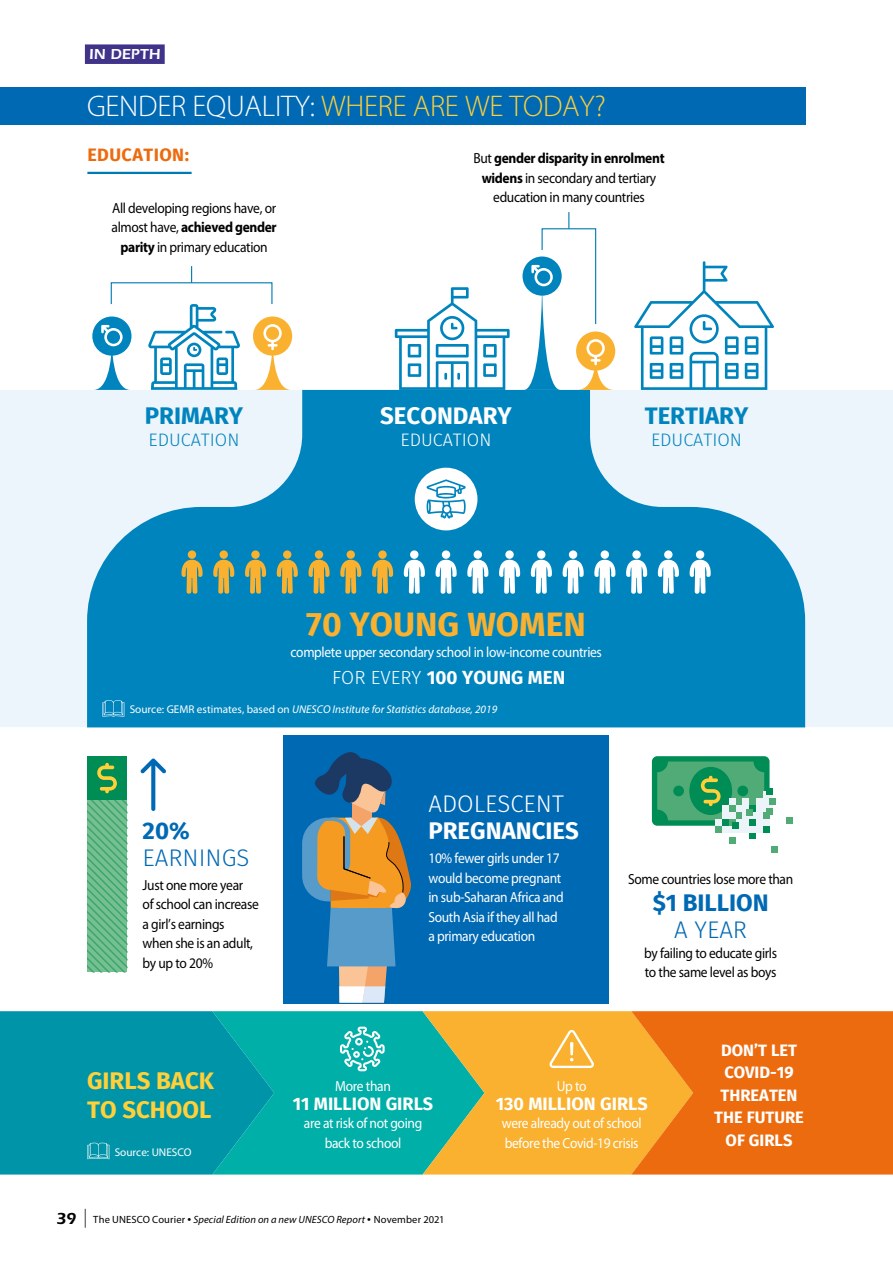
<style>
.page{position:relative;width:893px;height:1263px;background:#fff}
.page>*{position:absolute;margin:0;border:0;box-sizing:border-box;transform-origin:0 0}
.t1{font:700 33.75px "Fira Sans";color:#f9b12f}
.t2{font:300 30px "Myriad Pro";letter-spacing:-.01em;color:#ffd038}
.t3{font:700 24px "Fira Sans";color:#fff}
.t4{font:700 24px/28.8px "Fira Sans";color:#ffd038}
.t5{font:700 24px "Fira Sans";color:#0084bd}
.t6{font:300 24px "Fira Sans";color:#0069b4}
.t7{font:700 24px "Fira Sans";color:#0069b4}
.t8{font:300 24px "Fira Sans";color:#fff}
.t9{font:700 18.9px "Fira Sans";color:#fff}
.t10{font:700 18px "Fira Sans";color:#fff}
.t11{font:300 18px "Fira Sans";color:#0084bd}
.t12{font:700 18px "Fira Sans";letter-spacing:.025em;color:#ec6b0f}
.t13{font:300 18px "Fira Sans";color:#fff}
.t14{font:700 16.5px/22.5px "Fira Sans";color:#fff;text-align:center}
.t15{font:600 16.5px "ITC Eras Std";color:#000}
.t16{font:600 15px "ITC Eras Std";letter-spacing:.01em;color:#fff}
.t17{font:14.7px/19.5px "Myriad Pro";letter-spacing:-.025em;color:#020203;text-align:center;scale:.92 1}
.t18{font:14.7px/19.5px "Myriad Pro";letter-spacing:-.025em;color:#fff;scale:.92 1}
.t19{font:italic 11.25px "Myriad Pro";color:#fff}
.t20{font:11.25px "Myriad Pro";color:#fff}
.t21{font:italic 10.5px "Myriad Pro";letter-spacing:.01em;color:#000}
.s1{color:#fff}
.s2{font-weight:700}
.s3{font-weight:300}
.s4{font-style:normal}
.s5{font-style:normal;font-size:18.9px}
.s6{font-style:normal;font-size:13.5px}
</style>
<div class="page">
<div style="left:283px;top:735px;width:326px;height:269px;background:#0069b4"></div>
<div style="left:805px;top:390px;width:88px;height:337px;background:#ecf4fc"></div>
<div style="left:0;top:390px;width:87px;height:337px;background:#ecf4fc"></div>
<svg style="left:87px;top:390px;width:718px;height:337px;background:#389ecc"></svg>
<hr style="left:87px;top:172px;width:105px;height:2px;background:#007ab4">
<div style="left:0;top:87px;width:805px;height:38px;background:#0069b4"></div>
<svg style="left:395px;top:287px;width:115px;height:103px"></svg>
<svg style="left:634px;top:261px;width:140px;height:129px"></svg>
<svg style="left:148px;top:305px;width:92px;height:85px"></svg>
<div style="left:410px;top:550px;width:8px;height:9px;background:#fff;border-radius:50%"></div>
<svg style="left:404px;top:559px;width:21px;height:35px"></svg>
<div style="left:442px;top:550px;width:8px;height:9px;background:#fff;border-radius:50%"></div>
<svg style="left:435px;top:559px;width:22px;height:35px"></svg>
<div style="left:474px;top:550px;width:8px;height:9px;background:#fff;border-radius:50%"></div>
<svg style="left:467px;top:559px;width:22px;height:35px"></svg>
<div style="left:505px;top:550px;width:9px;height:9px;background:#fff;border-radius:50%"></div>
<svg style="left:499px;top:559px;width:21px;height:35px"></svg>
<div style="left:537px;top:550px;width:8px;height:9px;background:#fff;border-radius:50%"></div>
<svg style="left:531px;top:559px;width:21px;height:35px"></svg>
<div style="left:569px;top:550px;width:8px;height:9px;background:#fff;border-radius:50%"></div>
<svg style="left:562px;top:559px;width:22px;height:35px"></svg>
<div style="left:601px;top:550px;width:8px;height:9px;background:#fff;border-radius:50%"></div>
<svg style="left:594px;top:559px;width:22px;height:35px"></svg>
<div style="left:188px;top:550px;width:8px;height:9px;background:#f9b12f;border-radius:50%"></div>
<svg style="left:181px;top:559px;width:22px;height:35px"></svg>
<div style="left:220px;top:550px;width:8px;height:9px;background:#f9b12f;border-radius:50%"></div>
<svg style="left:213px;top:559px;width:22px;height:35px"></svg>
<div style="left:251px;top:550px;width:9px;height:9px;background:#f9b12f;border-radius:50%"></div>
<svg style="left:245px;top:559px;width:21px;height:35px"></svg>
<div style="left:283px;top:550px;width:8px;height:9px;background:#f9b12f;border-radius:50%"></div>
<svg style="left:277px;top:559px;width:21px;height:35px"></svg>
<div style="left:315px;top:550px;width:8px;height:9px;background:#f9b12f;border-radius:50%"></div>
<svg style="left:308px;top:559px;width:22px;height:35px"></svg>
<div style="left:347px;top:550px;width:8px;height:9px;background:#f9b12f;border-radius:50%"></div>
<svg style="left:340px;top:559px;width:22px;height:35px"></svg>
<div style="left:378px;top:550px;width:9px;height:9px;background:#f9b12f;border-radius:50%"></div>
<svg style="left:372px;top:559px;width:21px;height:35px"></svg>
<div style="left:632px;top:550px;width:9px;height:9px;background:#fff;border-radius:50%"></div>
<svg style="left:626px;top:559px;width:21px;height:35px"></svg>
<div style="left:664px;top:550px;width:8px;height:9px;background:#fff;border-radius:50%"></div>
<svg style="left:658px;top:559px;width:21px;height:35px"></svg>
<div style="left:696px;top:550px;width:8px;height:9px;background:#fff;border-radius:50%"></div>
<svg style="left:690px;top:559px;width:21px;height:35px"></svg>
<div style="left:415px;top:468px;width:62px;height:62px;background:#fff;border-radius:50%"></div>
<svg style="left:427px;top:479px;width:39px;height:39px"></svg>
<svg style="left:92px;top:316px;width:39px;height:40px"></svg>
<svg style="left:93px;top:325px;width:37px;height:65px"></svg>
<div style="left:253px;top:316px;width:39px;height:40px;background:#f9b12f;border-radius:50%"></div>
<svg style="left:254px;top:324px;width:37px;height:66px"></svg>
<svg style="left:522px;top:256px;width:40px;height:40px"></svg>
<svg style="left:140px;top:758px;width:26px;height:53px"></svg>
<div style="left:749px;top:832px;width:7px;height:7px;background:#008c55"></div>
<div style="left:763px;top:792px;width:9px;height:16px;background:#ecf4f9"></div>
<div style="left:769px;top:798px;width:7px;height:7px;background:#51ab76"></div>
<div style="left:766px;top:808px;width:6px;height:7px;background:#51ab76"></div>
<div style="left:786px;top:817px;width:6px;height:7px;background:#51ab76"></div>
<div style="left:729px;top:837px;width:7px;height:7px;background:#51ab76"></div>
<div style="left:771px;top:846px;width:6px;height:7px;background:#51ab76"></div>
<svg style="left:652px;top:756px;width:117px;height:76px;background:#52ad7e"></svg>
<div style="left:749px;top:819px;width:7px;height:7px;background:#008c55"></div>
<div style="left:732px;top:822px;width:7px;height:7px;background:#008c55"></div>
<div style="left:715px;top:826px;width:7px;height:6px;background:#51ab76"></div>
<div style="left:766px;top:788px;width:6px;height:7px;background:#008c55"></div>
<svg style="left:0;top:1011px;width:893px;height:163px;background:#789765"></svg>
<svg style="left:102px;top:700px;width:22px;height:17px"></svg>
<svg style="left:191px;top:266px;width:1px;height:17px"></svg>
<svg style="left:524px;top:212px;width:90px;height:178px"></svg>
<div style="left:87px;top:756px;width:40px;height:44px;background:#008c55"></div>
<svg style="left:97px;top:763px;width:20px;height:30px"></svg>
<svg style="left:87px;top:800px;width:40px;height:172px;background:#65b786"></svg>
<svg style="left:302px;top:752px;width:109px;height:251px"></svg>
<div style="left:85px;top:44px;width:80px;height:20px;background:#3f338a"></div>
<p class="t16" style="left:89px;top:46px;width:73px">IN DEPTH</p>
<h2 class="t2" style="left:87px;top:88px;width:520px"><span class="s1">GENDER EQUALITY:</span> WHERE ARE WE TODAY?</h2>
<p class="t12" style="left:87px;top:140px;width:103px">EDUCATION:</p>
<p class="t17" style="left:112px;top:198px;width:181px">All developing regions have, or almost have, <span class="s2">achieved gender parity</span> in primary education</p>
<h3 class="t5" style="left:145px;top:396px;width:100px">PRIMARY</h3>
<p class="t11" style="left:149px;top:427px;width:92px">EDUCATION</p>
<p class="t17" style="left:473px;top:148px;width:209px">But <span class="s2">gender disparity in enrolment widens</span> in secondary and tertiary education in many countries</p>
<h3 class="t3" style="left:380px;top:396px;width:133px">SECONDARY</h3>
<p class="t13" style="left:401px;top:427px;width:92px">EDUCATION</p>
<h3 class="t5" style="left:645px;top:396px;width:105px">TERTIARY</h3>
<p class="t11" style="left:651px;top:427px;width:92px">EDUCATION</p>
<h1 class="t1" style="left:306px;top:596px;width:281px">70 YOUNG WOMEN</h1>
<p class="t9" style="left:332px;top:662px;width:235px"><span class="s3">FOR EVERY</span> 100 YOUNG MEN</p>
<p class="t18" style="left:291px;top:642px;width:340px">complete upper secondary school in low-income countries</p>
<p class="t19" style="left:130px;top:702px;width:369px"><span class="s4">Source: GEMR estimates, based on</span> UNESCO Institute for Statistics database, 2019</p>
<h3 class="t7" style="left:143px;top:810px;width:49px">20%</h3>
<h3 class="t6" style="left:143px;top:840px;width:108px">EARNINGS</h3>
<p class="t17" style="left:143px;top:875px;width:128px;text-align:left">Just one more year<br>of school can increase a girl’s earnings when she is an adult, by up to 20%</p>
<h3 class="t8" style="left:428px;top:787px;width:137px">ADOLESCENT</h3>
<h3 class="t3" style="left:428px;top:811px;width:152px">PREGNANCIES</h3>
<p class="t18" style="left:428px;top:848px;width:149px">10% fewer girls under 17 would become pregnant in sub-Saharan Africa and<br>South Asia if they all had a primary education</p>
<p class="t17" style="left:628px;top:869px;width:181px">Some countries lose more than</p>
<h3 class="t7" style="left:653px;top:883px;width:117px">$1 BILLION</h3>
<h3 class="t6" style="left:674px;top:913px;width:74px">A YEAR</h3>
<p class="t17" style="left:644px;top:943px;width:146px;text-align:left">by failing to educate girls to the same level as boys</p>
<h3 class="t4" style="left:87px;top:1064px;width:129px">GIRLS BACK<br>TO SCHOOL</h3>
<p class="t18" style="left:335px;top:1076px;width:62px">More than</p>
<p class="t10" style="left:293px;top:1089px;width:142px">11 MILLION GIRLS</p>
<p class="t18" style="left:304px;top:1113px;width:130px;text-align:center">are at risk of not going back to school</p>
<p class="t20" style="left:115px;top:1145px;width:79px">Source: UNESCO</p>
<p class="t15" style="left:56px;top:1209px;width:22px">39</p>
<p class="t21" style="left:84px;top:1212px;width:362px"><span class="s5">|</span> <span class="s4">The UNESCO Courier</span> <span class="s6">•</span> Special Edition on a new UNESCO Report <span class="s6">•</span> <span class="s4">November 2021</span></p>
<p class="t18" style="left:557px;top:1076px;width:34px">Up to</p>
<p class="t10" style="left:496px;top:1089px;width:153px">130 MILLION GIRLS</p>
<p class="t18" style="left:502px;top:1113px;width:153px">were already out of school before the Covid-19 crisis</p>
<p class="t14" style="left:714px;top:1037px;width:91px">DON’T LET<br>COVID-19<br>THREATEN<br>THE FUTURE<br>OF GIRLS</p>
</div>
